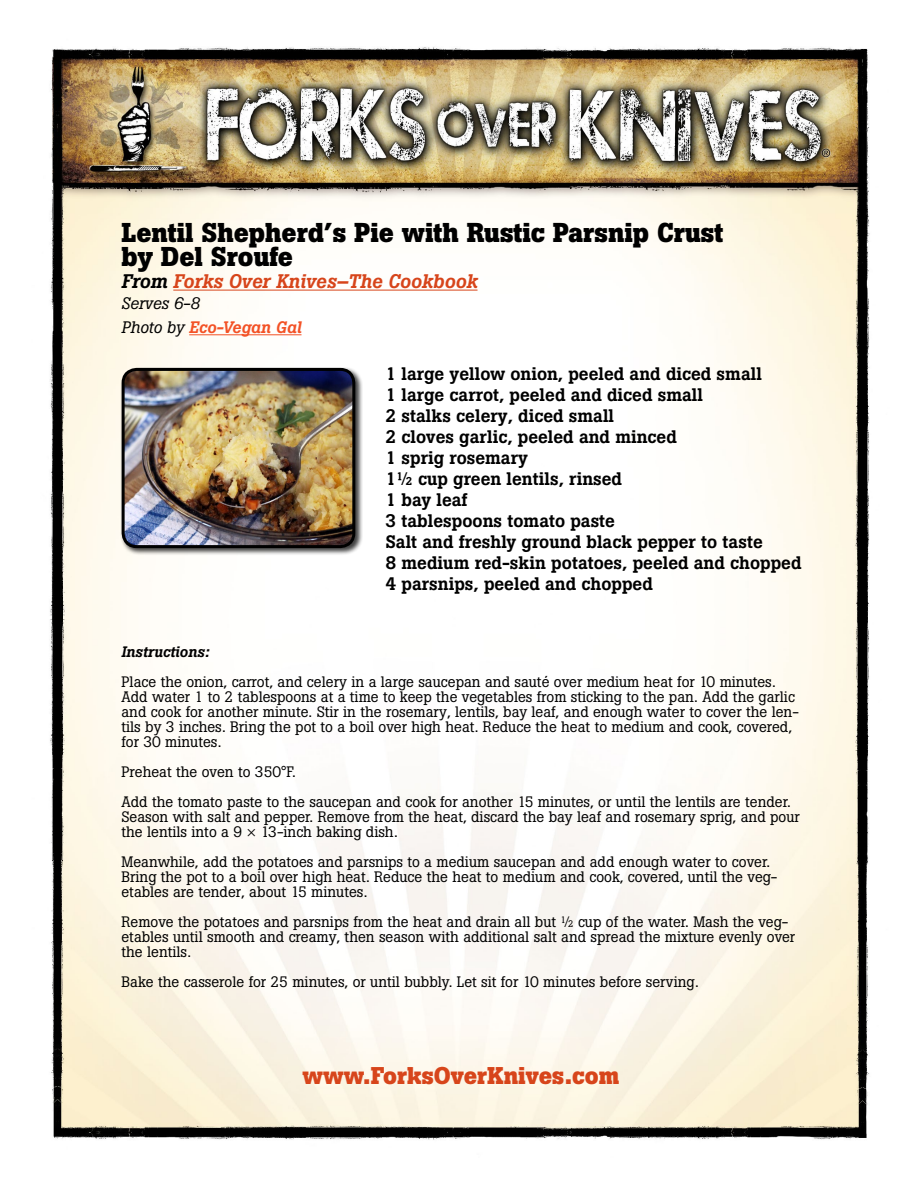
<style>
.page{position:relative;width:918px;height:1188px;background:#fff}
.page>*{position:absolute;margin:0;border:0;box-sizing:border-box;transform-origin:0 0}
.t1{font:700 27px/24px "Boton";color:#000}
.t2{font:700 24px "Boton";color:#d7451b}
.t3{font:italic 500 19.5px "Boton";color:#d7451b}
.t4{font:500 18px/21px "Boton";color:#000}
.t5{font:italic 16.5px/24px "Boton";color:#000}
.t6{font:15px/15px "Boton";color:#000}
.t7{font:italic 500 15px "Boton";color:#000}
.s1{color:#000}
.s2{font-weight:500;color:#f35226}
</style>
<div class="page">
<img style="left:50px;top:47px;width:820px;height:1093px">
<div style="left:120px;top:367px;width:243px;height:189px;background:#000;opacity:.75"></div>
<img style="left:123px;top:369px;width:231px;height:178px">
<div style="left:122px;top:368px;width:233px;height:180px;border:3px solid #000;border-radius:14px"></div>
<hr style="left:173px;top:290px;width:305px;height:1px;background:#d7451b">
<hr style="left:189px;top:334px;width:113px;height:1px;background:#f35226">
<h1 class="t1" style="left:122px;top:220px;width:603px">Lentil Shepherd’s Pie with Rustic Parsnip Crust by Del Sroufe</h1>
<h3 class="t3" style="left:122px;top:270px;width:358px"><span class="s1">From</span> Forks Over Knives–The Cookbook</h3>
<p class="t5" style="left:122px;top:292px;width:182px">Serves 6-8<br>Photo by <span class="s2">Eco-Vegan Gal</span></p>
<p class="t4" style="left:385px;top:363px;width:418px">1 large yellow onion, peeled and diced small<br>1 large carrot, peeled and diced small<br>2 stalks celery, diced small<br>2 cloves garlic, peeled and minced<br>1 sprig rosemary<br>1½ cup green lentils, rinsed<br>1 bay leaf<br>3 tablespoons tomato paste<br>Salt and freshly ground black pepper to taste<br>8 medium red-skin potatoes, peeled and chopped<br>4 parsnips, peeled and chopped</p>
<p class="t7" style="left:122px;top:643px;width:90px">Instructions:</p>
<p class="t6" style="left:122px;top:674px;width:679px">Place the onion, carrot, and celery in a large saucepan and sauté over medium heat for 10 minutes.<br>Add water 1 to 2 tablespoons at a time to keep the vegetables from sticking to the pan. Add the garlic and cook for another minute. Stir in the rosemary, lentils, bay leaf, and enough water to cover the len&shy;tils by 3 inches. Bring the pot to a boil over high heat. Reduce the heat to medium and cook, covered, for 30 minutes.</p>
<p class="t6" style="left:122px;top:757px;width:671px;line-height:30px">Preheat the oven to 350°F.<br>Add the tomato paste to the saucepan and cook for another 15 minutes, or until the lentils are tender.</p>
<p class="t6" style="left:122px;top:809px;width:680px">Season with salt and pepper. Remove from the heat, discard the bay leaf and rosemary sprig, and pour the lentils into a 9 × 13-inch baking dish.</p>
<p class="t6" style="left:122px;top:854px;width:658px">Meanwhile, add the potatoes and parsnips to a medium saucepan and add enough water to cover.<br>Bring the pot to a boil over high heat. Reduce the heat to medium and cook, covered, until the veg&shy;etables are tender, about 15 minutes.</p>
<p class="t6" style="left:122px;top:914px;width:675px">Remove the potatoes and parsnips from the heat and drain all but ½ cup of the water. Mash the veg&shy;etables until smooth and creamy, then season with additional salt and spread the mixture evenly over the lentils.</p>
<p class="t6" style="left:122px;top:974px;width:579px">Bake the casserole for 25 minutes, or until bubbly. Let sit for 10 minutes before serving.</p>
<h2 class="t2" style="left:302px;top:1061px;width:318px">www.ForksOverKnives.com</h2>
</div>
